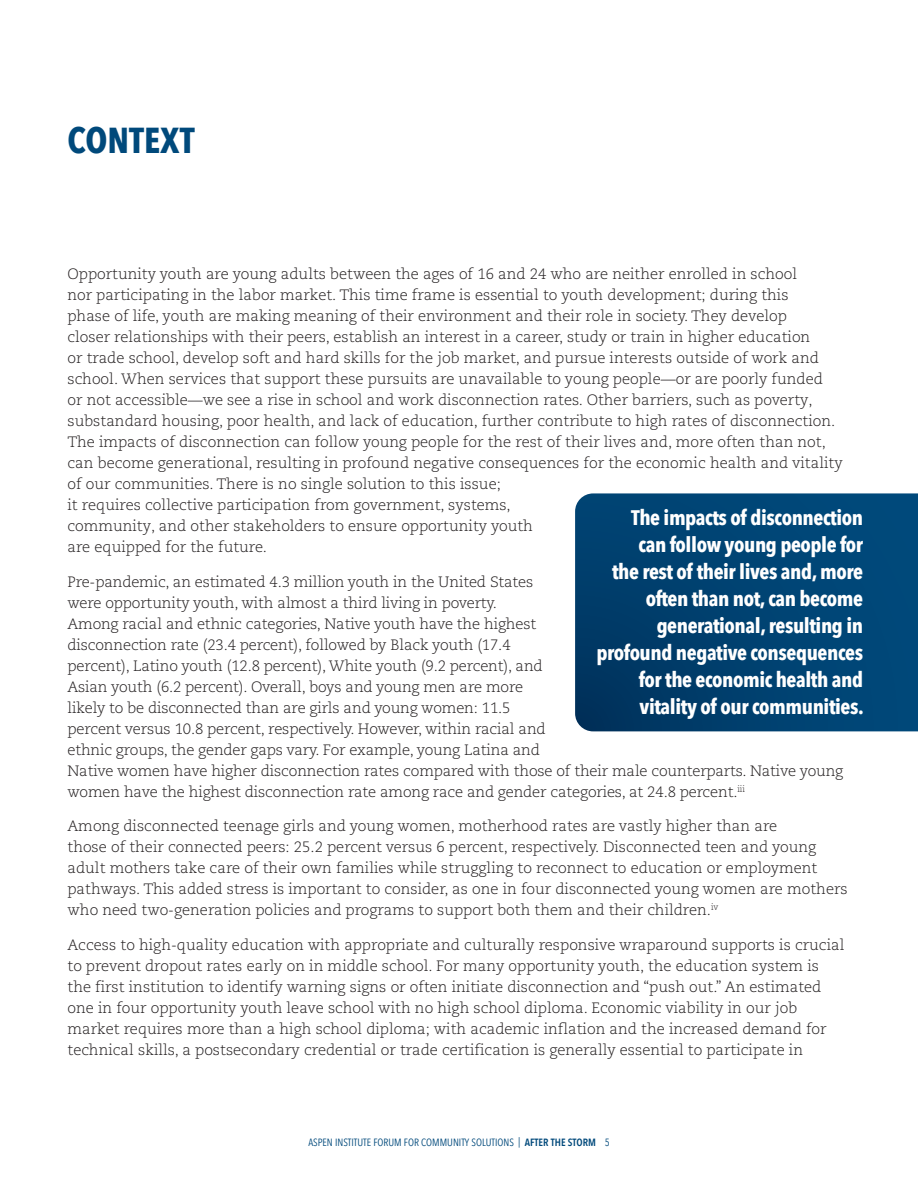
<style>
.page{position:relative;width:918px;height:1188px;background:#fff}
.page>*{position:absolute;margin:0;border:0;box-sizing:border-box;transform-origin:0 0}
.t1{font:700 36px "Avenir Next Condensed";color:#00497b}
.t2{font:700 21px/27px "Avenir Next Condensed";letter-spacing:-.02em;color:#fff;text-align:right}
.t3{font:300 15px/21px "Caecilia LT Pro 45";color:#231f20}
.t4{font:10.5px "Avenir Next Condensed";color:#00497b}
.s1{font-weight:600}
</style>
<div class="page">
<svg style="left:575px;top:493px;width:343px;height:238px;background:#004271"></svg>
<h1 class="t1" style="left:68px;top:117px;width:129px">CONTEXT</h1>
<p class="t3" style="left:68px;top:263px;width:777px">Opportunity youth are young adults between the ages of 16 and 24 who are neither enrolled in school<br>nor participating in the labor market. This time frame is essential to youth development; during this<br>phase of life, youth are making meaning of their environment and their role in society. They develop<br>closer relationships with their peers, establish an interest in a career, study or train in higher education<br>or trade school, develop soft and hard skills for the job market, and pursue interests outside of work and school. When services that support these pursuits are unavailable to young people—or are poorly funded<br>or not accessible—we see a rise in school and work disconnection rates. Other barriers, such as poverty, substandard housing, poor health, and lack of education, further contribute to high rates of disconnection.<br>The impacts of disconnection can follow young people for the rest of their lives and, more often than not, can become generational, resulting in profound negative consequences for the economic health and vitality of our communities. There is no single solution to this issue;<br>it requires collective participation from government, systems,<br>community, and other stakeholders to ensure opportunity youth<br>are equipped for the future.</p>
<p class="t3" style="left:68px;top:571px;width:777px">Pre-pandemic, an estimated 4.3 million youth in the United States<br>were opportunity youth, with almost a third living in poverty.<br>Among racial and ethnic categories, Native youth have the highest<br>disconnection rate (23.4 percent), followed by Black youth (17.4<br>percent), Latino youth (12.8 percent), White youth (9.2 percent), and<br>Asian youth (6.2 percent). Overall, boys and young men are more<br>likely to be disconnected than are girls and young women: 11.5<br>percent versus 10.8 percent, respectively. However, within racial and<br>ethnic groups, the gender gaps vary. For example, young Latina and<br>Native women have higher disconnection rates compared with those of their male counterparts. Native young women have the highest disconnection rate among race and gender categories, at 24.8 percent.<sup>iii</sup></p>
<p class="t3" style="left:68px;top:815px;width:782px">Among disconnected teenage girls and young women, motherhood rates are vastly higher than are<br>those of their connected peers: 25.2 percent versus 6 percent, respectively. Disconnected teen and young adult mothers take care of their own families while struggling to reconnect to education or employment pathways. This added stress is important to consider, as one in four disconnected young women are mothers who need two-generation policies and programs to support both them and their children.<sup>iv</sup></p>
<p class="t3" style="left:68px;top:934px;width:779px">Access to high-quality education with appropriate and culturally responsive wraparound supports is crucial to prevent dropout rates early on in middle school. For many opportunity youth, the education system is the first institution to identify warning signs or often initiate disconnection and “push out.” An estimated one in four opportunity youth leave school with no high school diploma. Economic viability in our job market requires more than a high school diploma; with academic inflation and the increased demand for technical skills, a postsecondary credential or trade certification is generally essential to participate in</p>
<h2 class="t2" style="left:596px;top:505px;width:269px">The impacts of disconnection<br>can follow young people for<br>the rest of their lives and, more often than not, can become generational, resulting in profound negative consequences for the economic health and vitality of our communities.</h2>
<p class="t4" style="left:308px;top:1136px;width:303px">ASPEN INSTITUTE FORUM FOR COMMUNITY SOLUTIONS | <span class="s1">AFTER THE STORM</span> 5</p>
</div>
